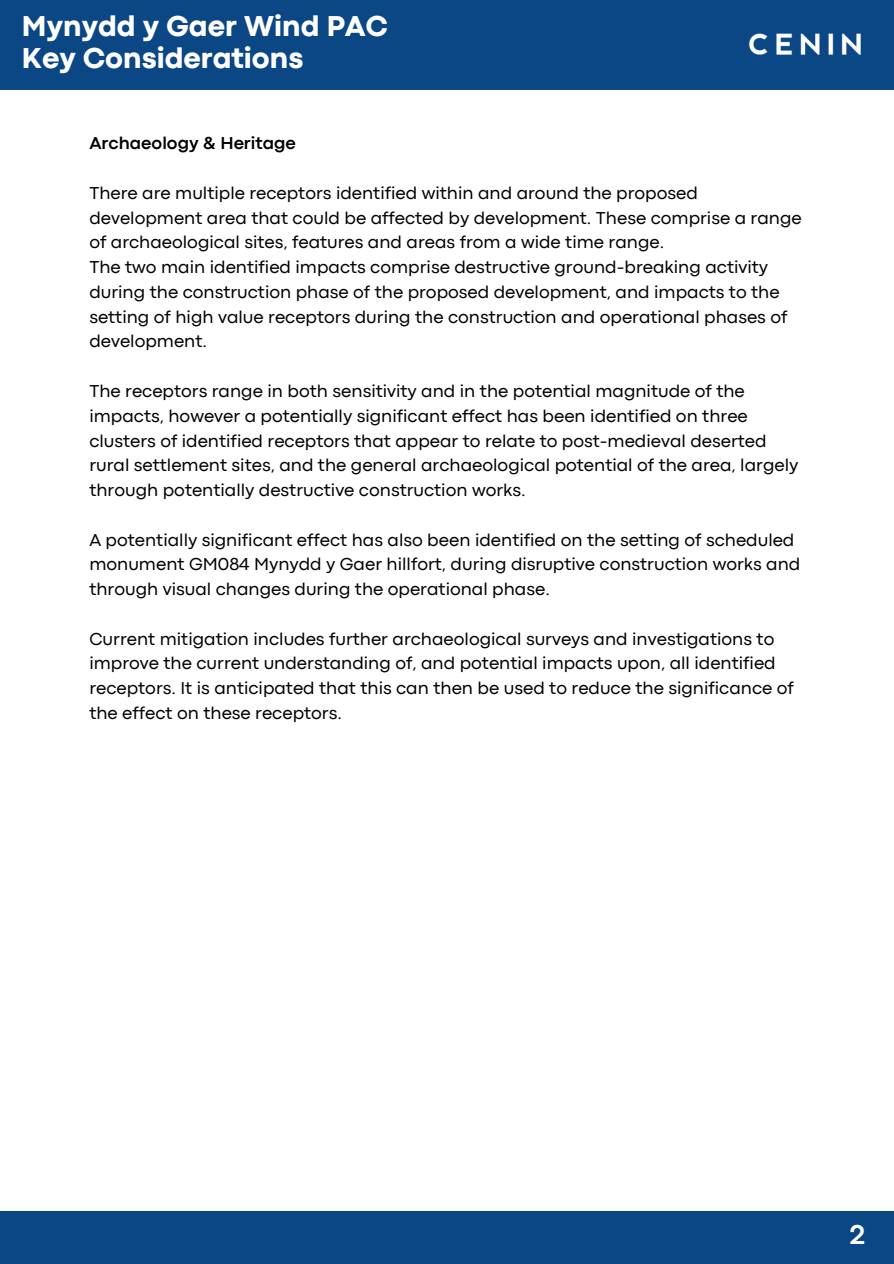
<style>
.page{position:relative;width:894px;height:1264px;background:#fff}
.page>*{position:absolute;margin:0;border:0;box-sizing:border-box;transform-origin:0 0}
.t1{font:800 30px/32.7px "Codec Pro";color:#fff}
.t2{font:700 28.5px "Codec Pro";color:#fff}
.t3{font:18px/24.8px "Codec Pro";color:#000}
.t4{font:700 18px "Codec Pro";color:#000}
</style>
<div class="page">
<div style="left:0;top:0;width:893px;height:89px;background:#0b4785"></div>
<div style="left:0;top:1211px;width:893px;height:52px;background:#0b4785"></div>
<img style="left:749px;top:33px;width:112px;height:22px">
<h1 class="t1" style="left:22px;top:12px;width:367px">Mynydd y Gaer Wind PAC<br>Key Considerations</h1>
<p class="t4" style="left:89px;top:137px;width:208px">Archaeology &amp; Heritage</p>
<h2 class="t3" style="left:89px;top:182px;width:713px">There are multiple receptors identified within and around the proposed development area that could be affected by development. These comprise a range of archaeological sites, features and areas from a wide time range.</h2>
<p class="t3" style="left:89px;top:256px;width:699px">The two main identified impacts comprise destructive ground-breaking activity during the construction phase of the proposed development, and impacts to the setting of high value receptors during the construction and operational phases of development.</p>
<p class="t3" style="left:89px;top:380px;width:710px">The receptors range in both sensitivity and in the potential magnitude of the impacts, however a potentially significant effect has been identified on three clusters of identified receptors that appear to relate to post-medieval deserted rural settlement sites, and the general archaeological potential of the area, largely through potentially destructive construction works.</p>
<p class="t3" style="left:89px;top:528px;width:712px">A potentially significant effect has also been identified on the setting of scheduled monument GM084 Mynydd y Gaer hillfort, during disruptive construction works and through visual changes during the operational phase.</p>
<p class="t3" style="left:89px;top:627px;width:705px">Current mitigation includes further archaeological surveys and investigations to improve the current understanding of, and potential impacts upon, all identified receptors. It is anticipated that this can then be used to reduce the significance of the effect on these receptors.</p>
<p class="t2" style="left:849px;top:1223px;width:17px">2</p>
</div>
